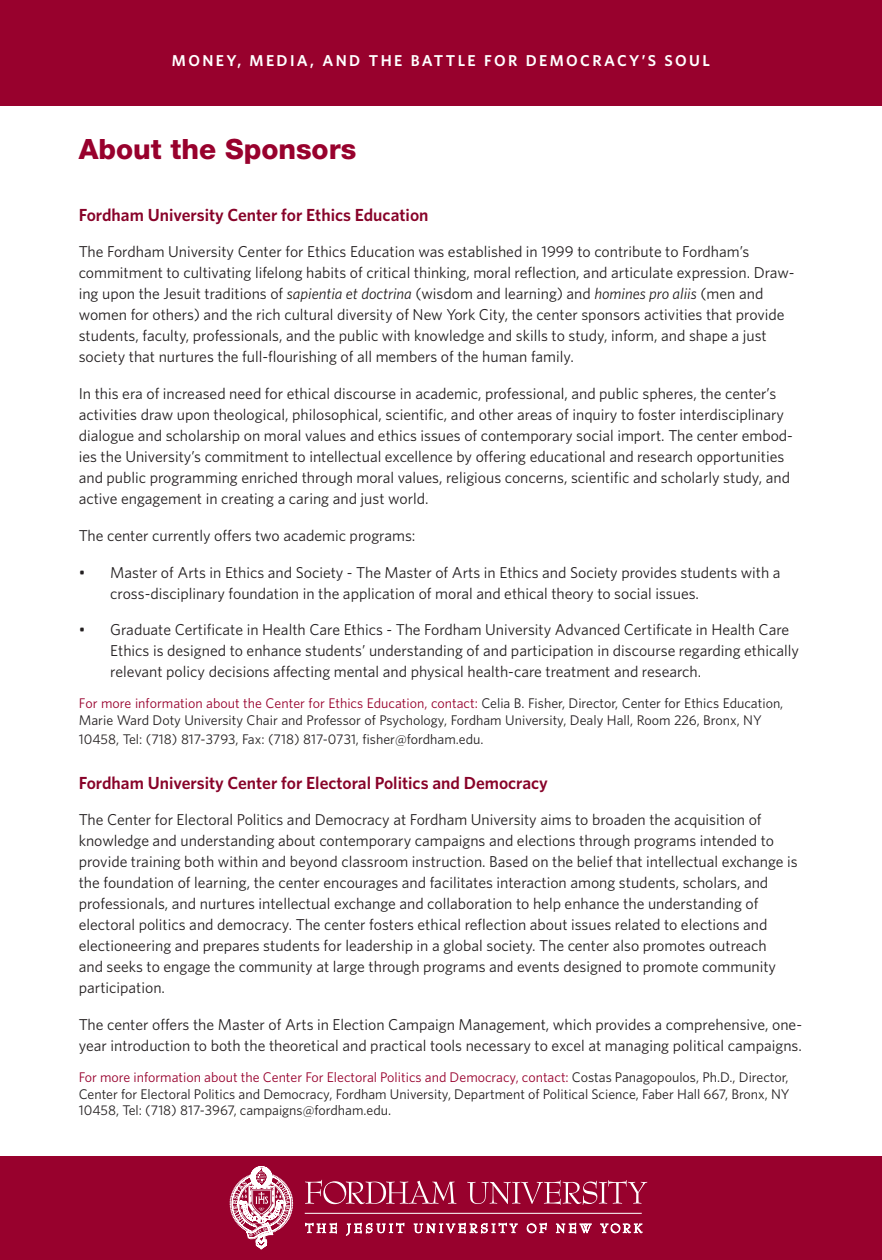
<style>
.page{position:relative;width:882px;height:1260px;background:#fff}
.page>*{position:absolute;margin:0;border:0;box-sizing:border-box;transform-origin:0 0}
.t1{font:800 28px "Helvetica Neue";color:#98012d}
.Times{font:600 17.5px "Whitney";color:#880329}
.Times-2{font:15.75px/21px "Whitney";color:#231f20}
.t2{font:600 15.75px "Whitney";letter-spacing:.15em;color:#fff}
.D_heads{font:14px/16.8px "Whitney";color:#231f20}
.s1{font-style:italic}
.s2{color:#98012d}
</style>
<div class="page">
<div style="left:0;top:1157px;width:882px;height:103px;background:#98012d"></div>
<svg style="left:305px;top:1180px;width:152px;height:24px"></svg>
<svg style="left:467px;top:1180px;width:180px;height:25px"></svg>
<hr style="left:305px;top:1213px;width:337px;height:1px;background:#fff">
<svg style="left:305px;top:1222px;width:32px;height:11px"></svg>
<svg style="left:346px;top:1222px;width:58px;height:14px"></svg>
<svg style="left:414px;top:1222px;width:104px;height:12px"></svg>
<svg style="left:527px;top:1222px;width:20px;height:11px"></svg>
<svg style="left:556px;top:1222px;width:36px;height:12px"></svg>
<svg style="left:600px;top:1224px;width:42px;height:9px"></svg>
<svg style="left:230px;top:1166px;width:63px;height:83px"></svg>
<div style="left:0;top:0;width:882px;height:105px;background:#98012d"></div>
<p class="t2" style="left:172px;top:51px;width:540px">MONEY, MEDIA, AND THE BATTLE FOR DEMOCRACY’S SOUL</p>
<p class="t1" style="left:79px;top:133px;width:279px">About the Sponsors</p>
<p class="Times" style="left:79px;top:204px;width:351px">Fordham University Center for Ethics Education</p>
<p class="Times-2" style="left:79px;top:241px;width:717px">The Fordham University Center for Ethics Education was established in 1999 to contribute to Fordham’s commitment to cultivating lifelong habits of critical thinking, moral reflection, and articulate expression. Draw&shy;ing upon the Jesuit traditions of <span class="s1">sapientia et doctrina</span> (wisdom and learning) and <span class="s1">homines pro aliis</span> (men and women for others) and the rich cultural diversity of New York City, the center sponsors activities that provide students, faculty, professionals, and the public with knowledge and skills to study, inform, and shape a just society that nurtures the full-flourishing of all members of the human family.</p>
<p class="Times-2" style="left:79px;top:383px;width:716px">In this era of increased need for ethical discourse in academic, professional, and public spheres, the center’s activities draw upon theological, philosophical, scientific, and other areas of inquiry to foster interdisciplinary dialogue and scholarship on moral values and ethics issues of contemporary social import. The center embod&shy;ies the University’s commitment to intellectual excellence by offering educational and research opportunities and public programming enriched through moral values, religious concerns, scientific and scholarly study, and active engagement in creating a caring and just world.</p>
<p class="Times-2" style="left:79px;top:525px;width:338px">The center currently offers two academic programs:</p>
<p class="Times-2" style="left:110px;top:561px;width:672px;text-indent:-32px">• Master of Arts in Ethics and Society - The Master of Arts in Ethics and Society provides students with a cross-disciplinary foundation in the application of moral and ethical theory to social issues.</p>
<p class="Times-2" style="left:110px;top:619px;width:690px;text-indent:-32px">• Graduate Certificate in Health Care Ethics - The Fordham University Advanced Certificate in Health Care<br>Ethics is designed to enhance students’ understanding of and participation in discourse regarding ethically relevant policy decisions affecting mental and physical health-care treatment and research.</p>
<p class="D_heads" style="left:79px;top:695px;width:706px"><span class="s2">For more information about the Center for Ethics Education, contact:</span> Celia B. Fisher, Director, Center for Ethics Education,<br>Marie Ward Doty University Chair and Professor of Psychology, Fordham University, Dealy Hall, Room 226, Bronx, NY</p>
<p class="D_heads" style="left:79px;top:730px;width:406px">10458, Tel: (718) 817-3793, Fax: (718) 817-0731, fisher@fordham.edu.</p>
<p class="Times" style="left:79px;top:772px;width:471px">Fordham University Center for Electoral Politics and Democracy</p>
<p class="Times-2" style="left:79px;top:809px;width:720px">The Center for Electoral Politics and Democracy at Fordham University aims to broaden the acquisition of knowledge and understanding about contemporary campaigns and elections through programs intended to provide training both within and beyond classroom instruction. Based on the belief that intellectual exchange is the foundation of learning, the center encourages and facilitates interaction among students, scholars, and professionals, and nurtures intellectual exchange and collaboration to help enhance the understanding of electoral politics and democracy. The center fosters ethical reflection about issues related to elections and electioneering and prepares students for leadership in a global society. The center also promotes outreach<br>and seeks to engage the community at large through programs and events designed to promote community participation.</p>
<p class="Times-2" style="left:79px;top:1014px;width:725px">The center offers the Master of Arts in Election Campaign Management, which provides a comprehensive, one&shy;year introduction to both the theoretical and practical tools necessary to excel at managing political campaigns.</p>
<p class="D_heads" style="left:79px;top:1068px;width:712px;text-align:justify"><span class="s2">For more information about the Center For Electoral Politics and Democracy, contact:</span> Costas Panagopoulos, Ph.D., Director, Center for Electoral Politics and Democracy, Fordham University, Department of Political Science, Faber Hall 667, Bronx, NY 10458, Tel: (718) 817-3967, campaigns@fordham.edu.</p>
</div>
